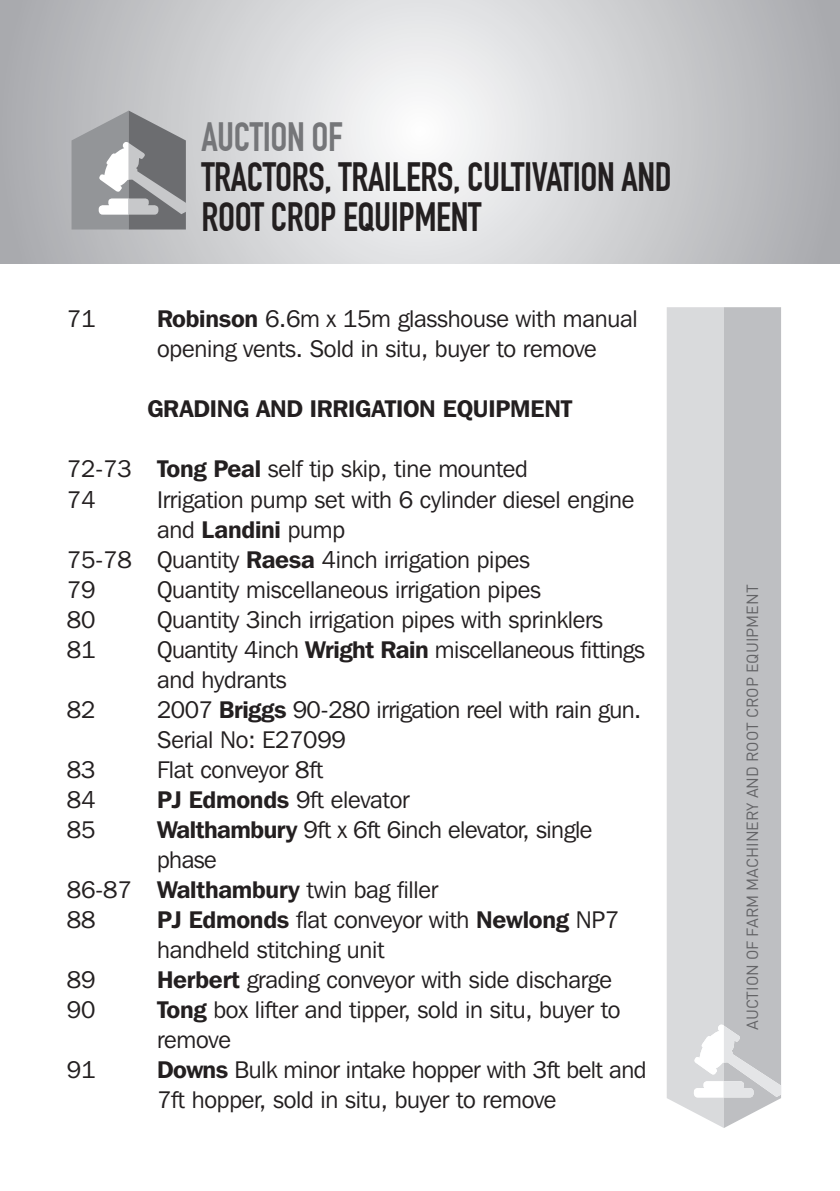
<style>
.page{position:relative;width:840px;height:1191px;background:#fff}
.page>*{position:absolute;margin:0;border:0;box-sizing:border-box;transform-origin:0 0}
.t1{font:700 40px/40px "DIN Condensed";letter-spacing:-.01em;color:#231f20}
.t2{font:700 40px "DIN Condensed";letter-spacing:-.01em;color:#757679}
.t3{font:24px/30px "Franklin Gothic IT Cby BT";letter-spacing:-.01em;color:#231f20}
.t4{font:600 24px "Franklin Gothic IT Cby BT";letter-spacing:-.01em;color:#231f20}
.t5{font:16px "DIN";color:#636366}
.s1{font-weight:600}
</style>
<div class="page">
<svg style="left:71px;top:111px;width:115px;height:118px;background:#9b9c9f"></svg>
<div style="left:667px;top:307px;width:56px;height:821px;background:#d9dadc"></div>
<div style="left:723px;top:307px;width:57px;height:821px;background:#bebfc2"></div>
<svg style="left:693px;top:1024px;width:87px;height:73px"></svg>
<h1 class="t2" style="left:201px;top:113px;width:143px">AUCTION OF</h1>
<h1 class="t1" style="left:201px;top:157px;width:472px">TRACTORS, TRAILERS, CULTIVATION AND<br>ROOT CROP EQUIPMENT</h1>
<p class="t3" style="left:67px;top:304px;width:30px">71</p>
<p class="t3" style="left:157px;top:304px;width:482px"><span class="s1">Robinson</span> 6.6m x 15m glasshouse with manual opening vents. Sold in situ, buyer to remove</p>
<p class="t4" style="left:147px;top:394px;width:426px">GRADING AND IRRIGATION EQUIPMENT</p>
<p class="t3" style="left:67px;top:454px;width:462px">72-73 <span class="s1">Tong Peal</span> self tip skip, tine mounted<br>74</p>
<p class="t3" style="left:157px;top:484px;width:478px">Irrigation pump set with 6 cylinder diesel engine</p>
<p class="t3" style="left:157px;top:514px;width:189px">and <span class="s1">Landini</span> pump</p>
<p class="t3" style="left:67px;top:544px;width:464px">75-78 Quantity <span class="s1">Raesa</span> 4inch irrigation pipes</p>
<p class="t3" style="left:67px;top:574px;width:30px">79</p>
<p class="t3" style="left:157px;top:574px;width:385px">Quantity miscellaneous irrigation pipes</p>
<p class="t3" style="left:67px;top:604px;width:30px">80</p>
<p class="t3" style="left:157px;top:604px;width:447px">Quantity 3inch irrigation pipes with sprinklers</p>
<p class="t3" style="left:67px;top:634px;width:30px">81</p>
<p class="t3" style="left:157px;top:634px;width:489px">Quantity 4inch <span class="s1">Wright Rain</span> miscellaneous fittings and hydrants</p>
<p class="t3" style="left:67px;top:694px;width:30px">82</p>
<p class="t3" style="left:157px;top:694px;width:485px">2007 <span class="s1">Briggs</span> 90-280 irrigation reel with rain gun.<br>Serial No: E27099</p>
<p class="t3" style="left:67px;top:754px;width:30px">83</p>
<p class="t3" style="left:157px;top:754px;width:168px">Flat conveyor 8ft</p>
<p class="t3" style="left:67px;top:784px;width:30px">84</p>
<p class="t3" style="left:157px;top:784px;width:254px"><span class="s1">PJ Edmonds</span> 9ft elevator</p>
<p class="t3" style="left:67px;top:814px;width:30px">85</p>
<p class="t3" style="left:157px;top:814px;width:436px"><span class="s1">Walthambury</span> 9ft x 6ft 6inch elevator, single</p>
<p class="t3" style="left:157px;top:844px;width:61px">phase</p>
<p class="t3" style="left:67px;top:874px;width:372px">86-87 <span class="s1">Walthambury</span> twin bag filler</p>
<p class="t3" style="left:67px;top:904px;width:30px">88</p>
<p class="t3" style="left:157px;top:904px;width:463px"><span class="s1">PJ Edmonds</span> flat conveyor with <span class="s1">Newlong</span> NP7 handheld stitching unit</p>
<p class="t3" style="left:67px;top:964px;width:30px">89</p>
<p class="t3" style="left:157px;top:964px;width:456px"><span class="s1">Herbert</span> grading conveyor with side discharge</p>
<p class="t3" style="left:67px;top:994px;width:30px">90</p>
<p class="t3" style="left:157px;top:994px;width:464px"><span class="s1">Tong</span> box lifter and tipper, sold in situ, buyer to remove</p>
<p class="t3" style="left:67px;top:1054px;width:30px">91</p>
<p class="t3" style="left:157px;top:1054px;width:490px"><span class="s1">Downs</span> Bulk minor intake hopper with 3ft belt and<br>7ft hopper, sold in situ, buyer to remove</p>
<p class="t5" style="left:741px;top:1030px;width:447px;rotate:-90deg">AUCTION OF FARM MACHINERY AND ROOT CROP EQUIPMENT</p>
</div>
